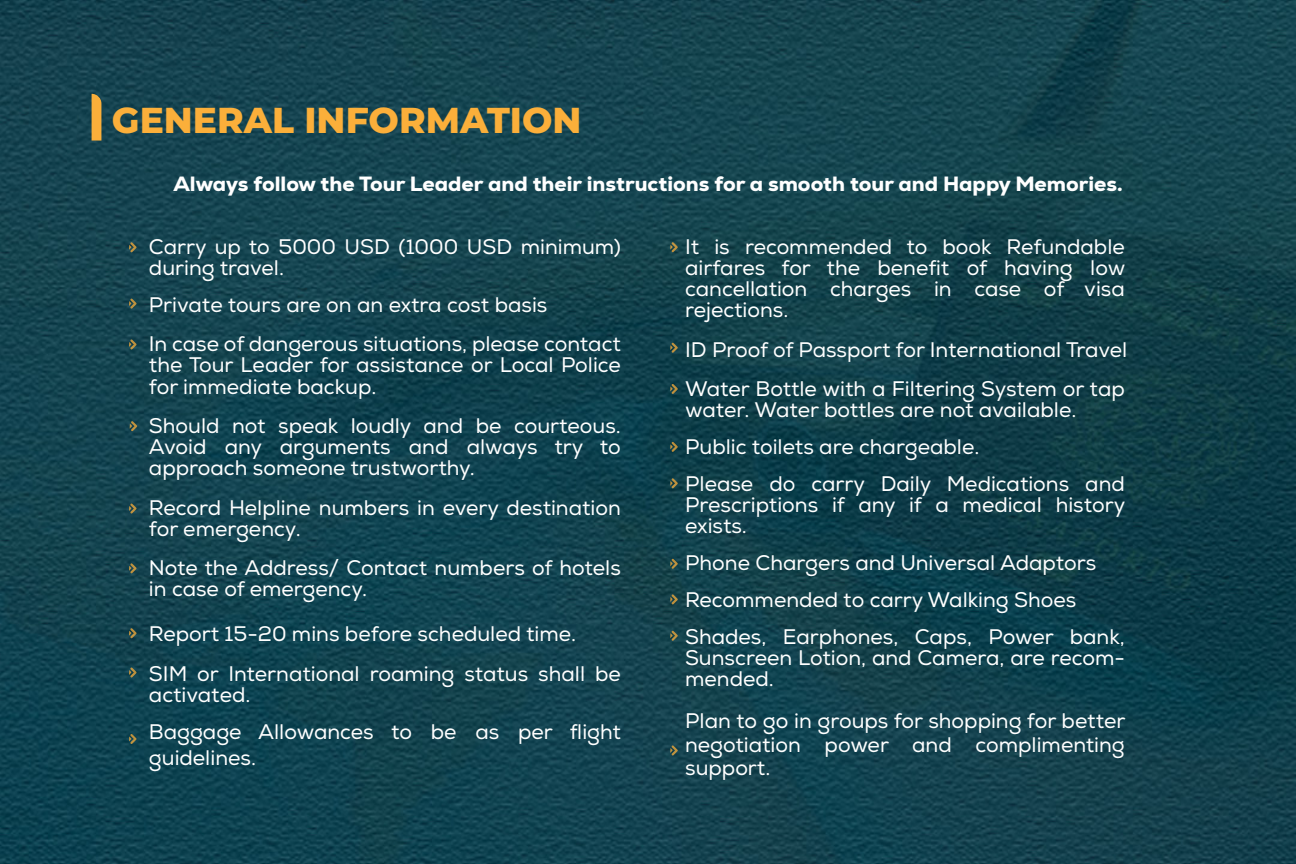
<style>
.page{position:relative;width:1296px;height:864px;background:#fff}
.page>*{position:absolute;margin:0;border:0;box-sizing:border-box;transform-origin:0 0}
.t1{font:800 36px "Montserrat";color:#fbaf3a}
.t2{font:21px/21px "Nexa";color:#fff}
.t3{font:800 21px "Nexa";color:#fff}
</style>
<div class="page">
<img style="left:0;top:0;width:1296px;height:864px">
<svg style="left:129px;top:242px;width:8px;height:10px"></svg>
<svg style="left:129px;top:299px;width:8px;height:10px"></svg>
<svg style="left:129px;top:339px;width:8px;height:11px"></svg>
<svg style="left:130px;top:421px;width:7px;height:10px"></svg>
<svg style="left:129px;top:504px;width:8px;height:10px"></svg>
<svg style="left:129px;top:563px;width:8px;height:10px"></svg>
<svg style="left:129px;top:734px;width:8px;height:10px"></svg>
<svg style="left:129px;top:628px;width:8px;height:10px"></svg>
<svg style="left:129px;top:668px;width:8px;height:10px"></svg>
<svg style="left:670px;top:242px;width:8px;height:10px"></svg>
<svg style="left:670px;top:343px;width:8px;height:10px"></svg>
<svg style="left:670px;top:442px;width:8px;height:10px"></svg>
<svg style="left:670px;top:384px;width:8px;height:10px"></svg>
<svg style="left:670px;top:594px;width:8px;height:10px"></svg>
<svg style="left:670px;top:478px;width:8px;height:10px"></svg>
<svg style="left:670px;top:559px;width:8px;height:10px"></svg>
<svg style="left:670px;top:745px;width:8px;height:10px"></svg>
<svg style="left:670px;top:631px;width:8px;height:10px"></svg>
<svg style="left:92px;top:94px;width:9px;height:47px"></svg>
<h1 class="t1" style="left:112px;top:93px;width:471px">GENERAL INFORMATION</h1>
<p class="t3" style="left:173px;top:170px;width:951px">Always follow the Tour Leader and their instructions for a smooth tour and Happy Memories.</p>
<p class="t2" style="left:149px;top:237px;width:473px">Carry up to 5000 USD (1000 USD minimum) during travel.</p>
<p class="t2" style="left:149px;top:285px;width:473px;line-height:39.6px">Private tours are on an extra cost basis<br>In case of dangerous situations, please contact</p>
<p class="t2" style="left:149px;top:355px;width:473px">the Tour Leader for assistance or Local Police for immediate backup.</p>
<p class="t2" style="left:149px;top:416px;width:473px;text-align:justify">Should not speak loudly and be courteous.<br>Avoid any arguments and always try to approach someone trustworthy.</p>
<p class="t2" style="left:149px;top:497px;width:473px">Record Helpline numbers in every destination for emergency.</p>
<p class="t2" style="left:149px;top:558px;width:473px">Note the Address/ Contact numbers of hotels in case of emergency.</p>
<p class="t2" style="left:149px;top:615px;width:473px;line-height:39.6px">Report 15-20 mins before scheduled time.<br>SIM or International roaming status shall be</p>
<p class="t2" style="left:149px;top:676px;width:473px;line-height:36.9px">activated.<br>Baggage Allowances to be as per flight</p>
<p class="t2" style="left:149px;top:748px;width:109px">guidelines.</p>
<p class="t2" style="left:685px;top:237px;width:442px;text-align:justify">It is recommended to book Refundable airfares for the benefit of having low cancellation charges in case of visa rejections.</p>
<p class="t2" style="left:685px;top:330px;width:444px;line-height:39.6px">ID Proof of Passport for International Travel<br>Water Bottle with a Filtering System or tap</p>
<p class="t2" style="left:685px;top:392px;width:441px;line-height:36.9px">water. Water bottles are not available.<br>Public toilets are chargeable.<br>Please do carry Daily Medications and</p>
<p class="t2" style="left:685px;top:495px;width:442px">Prescriptions if any if a medical history exists.</p>
<p class="t2" style="left:685px;top:545px;width:441px;line-height:36.9px">Phone Chargers and Universal Adaptors<br>Recommended to carry Walking Shoes<br>Shades, Earphones, Caps, Power bank,</p>
<p class="t2" style="left:685px;top:648px;width:441px">Sunscreen Lotion, and Camera, are recom&shy;mended.</p>
<p class="t2" style="left:685px;top:709px;width:442px;line-height:23.7px;text-align:justify">Plan to go in groups for shopping for better negotiation power and complimenting support.</p>
</div>
